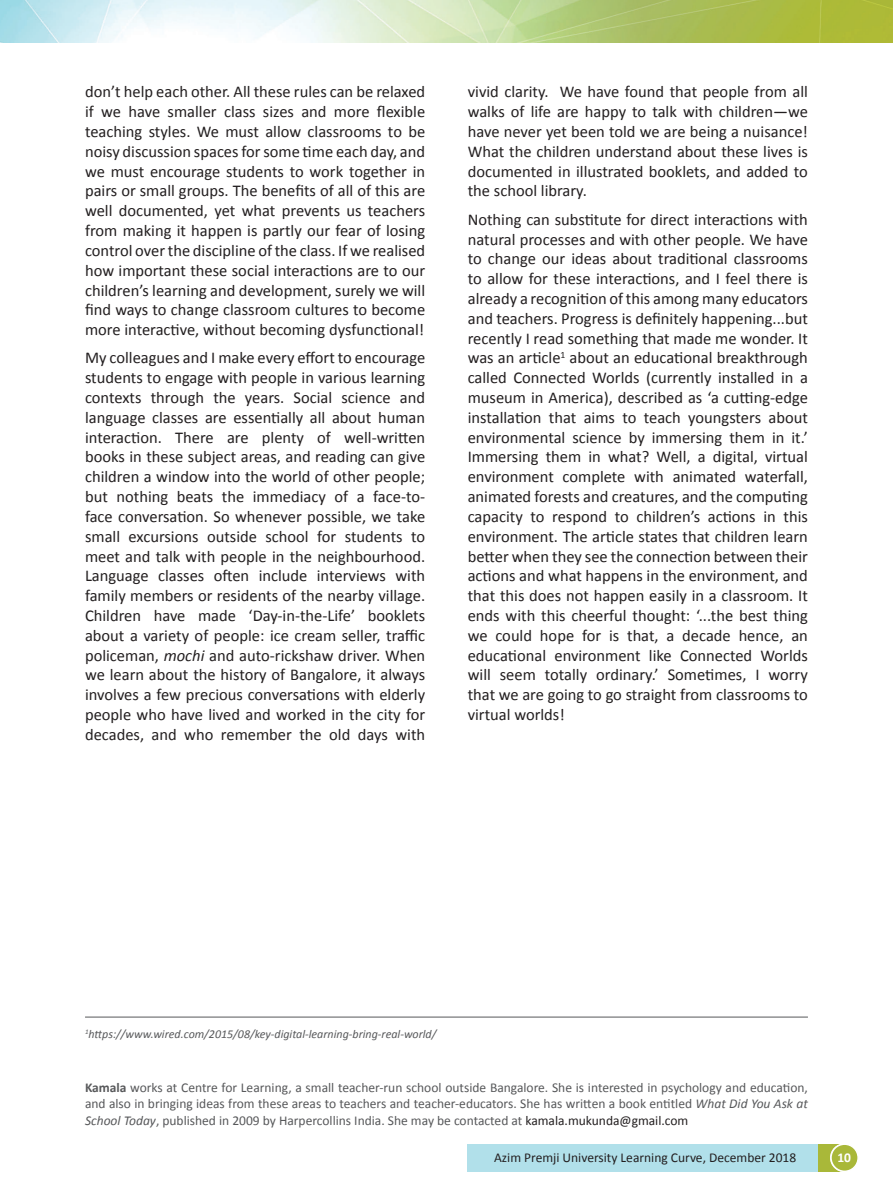
<style>
.page{position:relative;width:893px;height:1191px;background:#fff}
.page>*{position:absolute;margin:0;border:0;box-sizing:border-box;transform-origin:0 0}
.t1{font:16.5px/19.8px "Calibri";color:#231f20;text-align:justify}
.t2{font:13.5px/16.2px "Calibri";color:#57585a;text-align:justify}
.t3{font:13.5px "Calibri";color:#231f20}
.t4{font:700 13.5px "Calibri";color:#fff}
.t5{font:italic 12px "Calibri";color:#57585a}
.s1{font-style:italic}
.s2{font-weight:700}
.s3{color:#231f20}
</style>
<div class="page">
<div style="left:468px;top:1144px;width:350px;height:27px;background:#b1e0ea"></div>
<div style="left:818px;top:1144px;width:28px;height:27px;background:#a9b839"></div>
<div style="left:831px;top:1144px;width:27px;height:27px;background:#a9b839;border-radius:50%"></div>
<div style="left:830px;top:1143px;width:29px;height:29px;border:2px solid #fff;border-radius:50%"></div>
<img style="left:0;top:0;width:893px;height:42px">
<hr style="left:85px;top:1016px;width:723px;height:1px;background:#57585a">
<p class="t1" style="left:85px;top:82px;width:342px">don’t help each other. All these rules can be relaxed if we have smaller class sizes and more flexible teaching styles. We must allow classrooms to be noisy discussion spaces for some time each day, and we must encourage students to work together in pairs or small groups. The benefits of all of this are well documented, yet what prevents us teachers from making it happen is partly our fear of losing control over the discipline of the class. If we realised how important these social interactions are to our children’s learning and development, surely we will find ways to change classroom cultures to become more interactive, without becoming dysfunctional!</p>
<p class="t1" style="left:85px;top:348px;width:342px">My colleagues and I make every effort to encourage students to engage with people in various learning contexts through the years. Social science and language classes are essentially all about human interaction. There are plenty of well-written books in these subject areas, and reading can give children a window into the world of other people; but nothing beats the immediacy of a face-to&shy;face conversation. So whenever possible, we take small excursions outside school for students to meet and talk with people in the neighbourhood.<br>Language classes often include interviews with family members or residents of the nearby village.<br>Children have made ‘Day-in-the-Life’ booklets about a variety of people: ice cream seller, traffic policeman, <span class="s1">mochi</span> and auto-rickshaw driver. When we learn about the history of Bangalore, it always involves a few precious conversations with elderly people who have lived and worked in the city for decades, and who remember the old days with</p>
<p class="t1" style="left:468px;top:82px;width:342px">vivid clarity. We have found that people from all walks of life are happy to talk with children—we have never yet been told we are being a nuisance!<br>What the children understand about these lives is documented in illustrated booklets, and added to the school library.</p>
<p class="t1" style="left:468px;top:209px;width:342px">Nothing can substitute for direct interactions with natural processes and with other people. We have to change our ideas about traditional classrooms to allow for these interactions, and I feel there is already a recognition of this among many educators and teachers. Progress is definitely happening...but recently I read something that made me wonder. It was an article<sup>1</sup> about an educational breakthrough called Connected Worlds (currently installed in a museum in America), described as ‘a cutting-edge installation that aims to teach youngsters about environmental science by immersing them in it.’ Immersing them in what? Well, a digital, virtual environment complete with animated waterfall, animated forests and creatures, and the computing capacity to respond to children’s actions in this environment. The article states that children learn better when they see the connection between their actions and what happens in the environment, and that this does not happen easily in a classroom. It ends with this cheerful thought: ‘...the best thing we could hope for is that, a decade hence, an educational environment like Connected Worlds will seem totally ordinary.’ Sometimes, I worry that we are going to go straight from classrooms to virtual worlds!</p>
<p class="t5" style="left:85px;top:1026px;width:353px"><sup>1</sup>https://www.wired.com/2015/08/key-digital-learning-bring-real-world/</p>
<p class="t2" style="left:85px;top:1079px;width:724px"><span class="s2">Kamala</span> works at Centre for Learning, a small teacher-run school outside Bangalore. She is interested in psychology and education, and also in bringing ideas from these areas to teachers and teacher-educators. She has written a book entitled <span class="s1">What Did You Ask at School Today</span>, published in 2009 by Harpercollins India. She may be contacted at <span class="s3">kamala.mukunda@gmail.com</span></p>
<p class="t3" style="left:494px;top:1148px;width:304px">Azim Premji University Learning Curve, December 2018</p>
<p class="t4" style="left:837px;top:1148px;width:15px">10</p>
</div>
